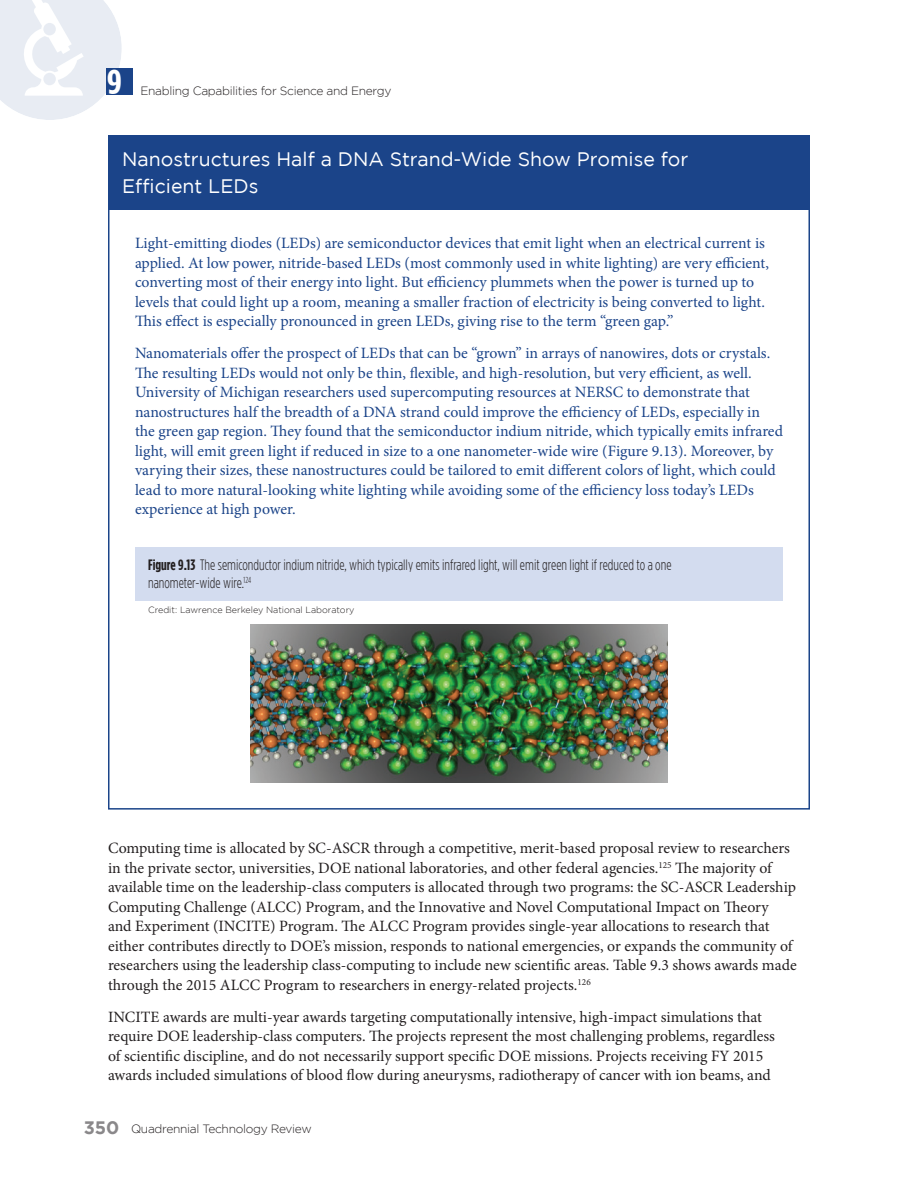
<style>
.page{position:relative;width:918px;height:1188px;background:#fff}
.page>*{position:absolute;margin:0;border:0;box-sizing:border-box;transform-origin:0 0}
.t1{font:700 34.65px "Gotham Condensed";color:#fff;scale:1.15 1}
.Sidebar_header{font:19.5px/27px "Gotham";color:#fff}
.Sidebar_body_text{font:15.75px/19.5px "Minion Pro";color:#1b4489}
.Body_Text{font:15.75px/19.5px "Minion Pro";color:#231f20}
.Sidebar_Figure_text{font:300 15px "Gotham Condensed";color:#231f20}
.t2{font:300 12px "Gotham";letter-spacing:-.025em;color:#231f20}
.Photo_Credit{font:300 9px "Gotham";color:#231f20}
.s1{font-weight:700}
.s2{font-weight:700;font-size:18px;color:#8a888a}
</style>
<div class="page">
<svg style="left:0;top:0;width:122px;height:120px"></svg>
<div style="left:106px;top:68px;width:27px;height:27px;background:#1b4489"></div>
<div style="left:109px;top:136px;width:701px;height:74px;background:#1b4489"></div>
<div style="left:135px;top:547px;width:648px;height:54px;background:#d3dcef"></div>
<img style="left:251px;top:624px;width:416px;height:159px">
<h1 class="t1" style="left:107px;top:62px;width:14px">9</h1>
<p class="t2" style="left:140px;top:84px;width:253px">Enabling Capabilities for Science and Energy</p>
<p class="Sidebar_header" style="left:122px;top:146px;width:568px">Nanostructures Half a DNA Strand-Wide Show Promise for<br>Efficient LEDs</p>
<p class="Sidebar_body_text" style="left:135px;top:234px;width:636px">Light-emitting diodes (LEDs) are semiconductor devices that emit light when an electrical current is applied. At low power, nitride-based LEDs (most commonly used in white lighting) are very efficient, converting most of their energy into light. But efficiency plummets when the power is turned up to levels that could light up a room, meaning a smaller fraction of electricity is being converted to light.<br>This effect is especially pronounced in green LEDs, giving rise to the term “green gap.”</p>
<p class="Sidebar_body_text" style="left:135px;top:344px;width:650px">Nanomaterials offer the prospect of LEDs that can be “grown” in arrays of nanowires, dots or crystals.<br>The resulting LEDs would not only be thin, flexible, and high-resolution, but very efficient, as well.<br>University of Michigan researchers used supercomputing resources at NERSC to demonstrate that nanostructures half the breadth of a DNA strand could improve the efficiency of LEDs, especially in the green gap region. They found that the semiconductor indium nitride, which typically emits infrared light, will emit green light if reduced in size to a one nanometer-wide wire (Figure 9.13). Moreover, by varying their sizes, these nanostructures could be tailored to emit different colors of light, which could lead to more natural-looking white lighting while avoiding some of the efficiency loss today’s LEDs experience at high power.</p>
<p class="Sidebar_Figure_text" style="left:148px;top:557px;width:525px"><span class="s1">Figure 9.13</span> The semiconductor indium nitride, which typically emits infrared light, will emit green light if reduced to a one</p>
<p class="Sidebar_Figure_text" style="left:148px;top:575px;width:105px">nanometer-wide wire.<sup>124</sup></p>
<p class="Photo_Credit" style="left:148px;top:605px;width:208px">Credit: Lawrence Berkeley National Laboratory</p>
<p class="Body_Text" style="left:108px;top:839px;width:690px">Computing time is allocated by SC-ASCR through a competitive, merit-based proposal review to researchers in the private sector, universities, DOE national laboratories, and other federal agencies.<sup>125</sup> The majority of available time on the leadership-class computers is allocated through two programs: the SC-ASCR Leadership Computing Challenge (ALCC) Program, and the Innovative and Novel Computational Impact on Theory<br>and Experiment (INCITE) Program. The ALCC Program provides single-year allocations to research that either contributes directly to DOE’s mission, responds to national emergencies, or expands the community of researchers using the leadership class-computing to include new scientific areas. Table 9.3 shows awards made through the 2015 ALCC Program to researchers in energy-related projects.<sup>126</sup></p>
<p class="Body_Text" style="left:108px;top:1007px;width:669px">INCITE awards are multi-year awards targeting computationally intensive, high-impact simulations that require DOE leadership-class computers. The projects represent the most challenging problems, regardless of scientific discipline, and do not necessarily support specific DOE missions. Projects receiving FY 2015 awards included simulations of blood flow during aneurysms, radiotherapy of cancer with ion beams, and</p>
<p class="t2" style="left:84px;top:1122px;width:229px"><span class="s2">350</span> Quadrennial Technology Review</p>
</div>
